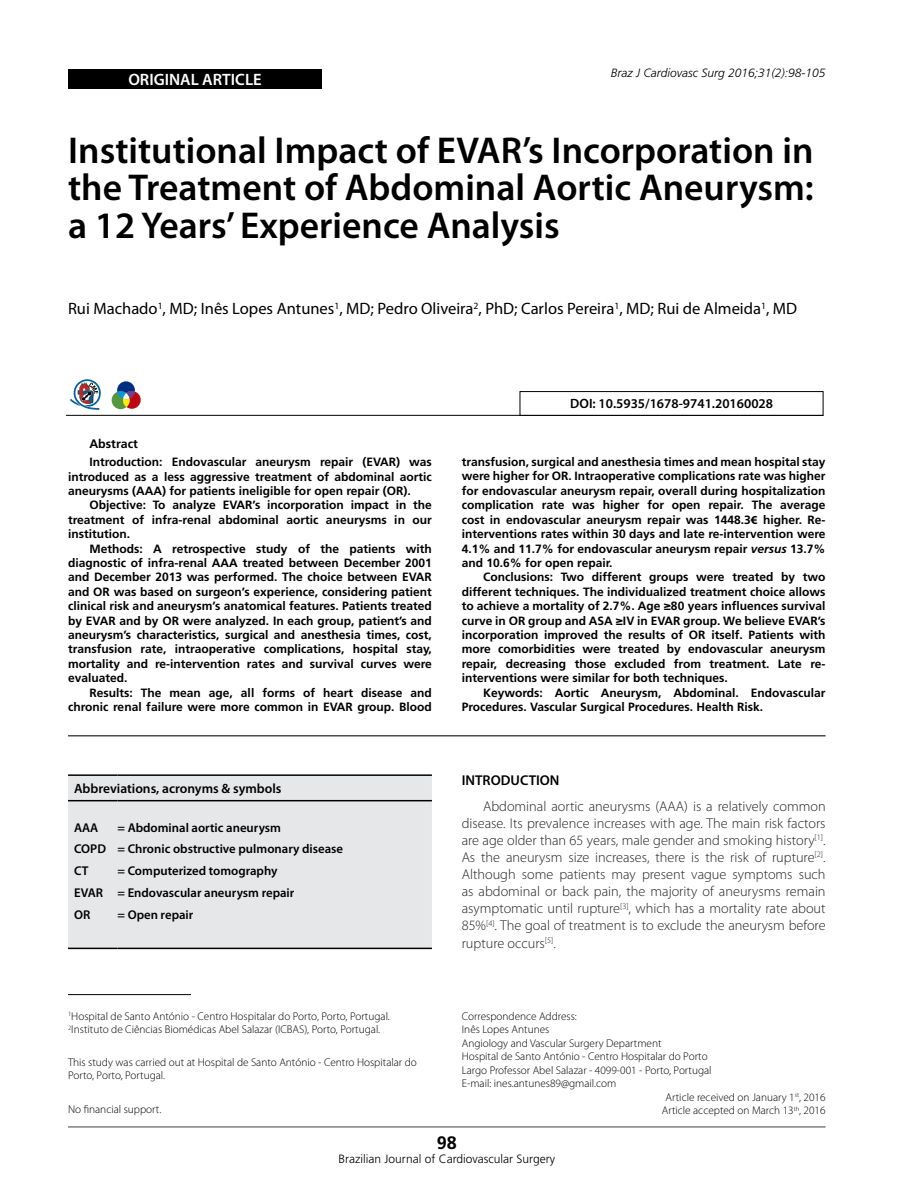
<style>
.page{position:relative;width:915px;height:1191px;background:#fff}
.page>*{position:absolute;margin:0;border:0;box-sizing:border-box;transform-origin:0 0}
.t1{font:600 37.5px/37.5px "Myriad Pro";color:#000;text-align:justify}
.t2{font:700 18px "Frutiger";color:#000}
.t3{font:16.5px "Myriad Pro";color:#000}
.t4{font:600 16.5px "Myriad Pro";color:#fff}
.t5{font:300 14.25px/17.1px "Myriad Pro";color:#222;text-align:justify}
.t6{font:600 14.25px "Myriad Pro";color:#000}
.t7{font:600 13.5px "Myriad Pro";color:#000}
.t8{font:600 12.75px/21.9px "Myriad Pro";color:#000}
.t9{font:700 12.3px "Frutiger";color:#000}
.t10{font:700 12px/14.4px "Frutiger";color:#000;text-align:justify}
.t11{font:300 12px "Frutiger";color:#000}
.t12{font:italic 300 12px "Frutiger";color:#000}
.t13{font:300 11.25px/13.5px "Myriad Pro";color:#000}
.s1{font-family:"Myriad Pro";font-size:12.3px}
.s2{font-style:italic}
.s3{font-family:"Helvetica"}
</style>
<div class="page">
<hr style="left:68px;top:1126px;width:757px;height:1px;background:#414042">
<hr style="left:68px;top:735px;width:757px;height:1px;background:#000">
<div style="left:68px;top:776px;width:364px;height:171px;background:#e6e7e8"></div>
<hr style="left:68px;top:774px;width:49px;height:2px;background:#000">
<hr style="left:117px;top:774px;width:315px;height:2px;background:#000">
<hr style="left:68px;top:800px;width:49px;height:1px;background:#000">
<hr style="left:117px;top:800px;width:315px;height:1px;background:#000">
<hr style="left:68px;top:947px;width:49px;height:2px;background:#000">
<hr style="left:117px;top:947px;width:315px;height:2px;background:#000">
<hr style="left:66px;top:415px;width:757px;height:1px;background:#000">
<div style="left:519px;top:391px;width:304px;height:25px;border:1px solid #000"></div>
<hr style="left:68px;top:994px;width:123px;height:1px;background:#000">
<svg style="left:112px;top:381px;width:29px;height:28px"></svg>
<svg style="left:70px;top:379px;width:31px;height:31px"></svg>
<img style="left:78px;top:383px;width:15px;height:21px">
<div style="left:68px;top:69px;width:254px;height:20px;background:#000"></div>
<h3 class="t4" style="left:128px;top:70px;width:135px">ORIGINAL ARTICLE</h3>
<p class="t12" style="left:610px;top:66px;width:216px">Braz J Cardiovasc Surg 2016;31(2):98-105</p>
<h1 class="t1" style="left:68px;top:132px;width:747px">Institutional Impact of EVAR’s Incorporation in the Treatment of Abdominal Aortic Aneurysm: a 12 Years’ Experience Analysis</h1>
<h3 class="t3" style="left:68px;top:299px;width:730px">Rui Machado<sup>1</sup>, MD; Inês Lopes Antunes<sup>1</sup>, MD; Pedro Oliveira<sup>2</sup>, PhD; Carlos Pereira<sup>1</sup>, MD; Rui de Almeida<sup>1</sup>, MD</h3>
<p class="t9" style="left:89px;top:436px;width:50px">Abstract</p>
<p class="t10" style="left:68px;top:455px;width:365px;text-indent:21px">Introduction: Endovascular aneurysm repair (EVAR) was introduced as a less aggressive treatment of abdominal aortic aneurysms (AAA) for patients ineligible for open repair (OR).</p>
<p class="t10" style="left:68px;top:498px;width:365px;text-indent:21px">Objective: To analyze EVAR’s incorporation impact in the treatment of infra-renal abdominal aortic aneurysms in our institution.</p>
<p class="t10" style="left:68px;top:541px;width:365px;text-indent:21px">Methods: A retrospective study of the patients with diagnostic of infra-renal AAA treated between December 2001 and December 2013 was performed. The choice between EVAR and OR was based on surgeon’s experience, considering patient clinical risk and aneurysm’s anatomical features. Patients treated by EVAR and by OR were analyzed. In each group, patient’s and aneurysm’s characteristics, surgical and anesthesia times, cost, transfusion rate, intraoperative complications, hospital stay, mortality and re-intervention rates and survival curves were evaluated.</p>
<p class="t10" style="left:68px;top:685px;width:365px;text-align:right">Results: The mean age, all forms of heart disease and chronic renal failure were more common in EVAR group. Blood</p>
<p class="t7" style="left:74px;top:781px;width:209px">Abbreviations, acronyms &amp; symbols</p>
<p class="t8" style="left:74px;top:816px;width:33px">AAA<br>COPD<br>CT<br>EVAR<br>OR</p>
<p class="t8" style="left:117px;top:816px;width:227px">= Abdominal aortic aneurysm<br>= Chronic obstructive pulmonary disease = Computerized tomography<br>= Endovascular aneurysm repair<br>= Open repair</p>
<p class="t13" style="left:68px;top:1009px;width:323px"><sup>1</sup>Hospital de Santo António - Centro Hospitalar do Porto, Porto, Portugal.<br><sup>2</sup>Instituto de Ciências Biomédicas Abel Salazar (ICBAS), Porto, Portugal.</p>
<p class="t13" style="left:68px;top:1055px;width:350px">This study was carried out at Hospital de Santo António - Centro Hospitalar do<br>Porto, Porto, Portugal.</p>
<p class="t13" style="left:68px;top:1102px;width:95px">No financial support.</p>
<p class="t7" style="left:570px;top:396px;width:204px">DOI: 10.5935/1678-9741.20160028</p>
<p class="t10" style="left:461px;top:454px;width:365px">transfusion, surgical and anesthesia times and mean hospital stay were higher for OR. Intraoperative complications rate was higher for endovascular aneurysm repair, overall during hospitalization complication rate was higher for open repair. The average cost in endovascular aneurysm repair was 1448.3<span class="s1">€</span> higher. Re&shy;interventions rates within 30 days and late re-intervention were 4.1% and 11.7% for endovascular aneurysm repair <span class="s2">versus</span> 13.7% and 10.6% for open repair.</p>
<p class="t10" style="left:461px;top:570px;width:365px;text-indent:21px">Conclusions: Two different groups were treated by two different techniques. The individualized treatment choice allows to achieve a mortality of 2.7%. Age <span class="s3">≥</span>80 years influences survival curve in OR group and ASA <span class="s3">≥</span>IV in EVAR group. We believe EVAR’s incorporation improved the results of OR itself. Patients with more comorbidities were treated by endovascular aneurysm repair, decreasing those excluded from treatment. Late re&shy;interventions were similar for both techniques.</p>
<p class="t10" style="left:461px;top:685px;width:365px;text-indent:21px">Keywords: Aortic Aneurysm, Abdominal. Endovascular<br>Procedures. Vascular Surgical Procedures. Health Risk.</p>
<p class="t6" style="left:461px;top:772px;width:99px">INTRODUCTION</p>
<p class="t5" style="left:461px;top:797px;width:365px;text-indent:21px">Abdominal aortic aneurysms (AAA) is a relatively common disease. Its prevalence increases with age. The main risk factors are age older than 65 years, male gender and smoking history<sup>[1]</sup>.<br>As the aneurysm size increases, there is the risk of rupture<sup>[2]</sup>.<br>Although some patients may present vague symptoms such as abdominal or back pain, the majority of aneurysms remain asymptomatic until rupture<sup>[3]</sup>, which has a mortality rate about 85%<sup>[4]</sup>. The goal of treatment is to exclude the aneurysm before rupture occurs<sup>[5]</sup>.</p>
<p class="t13" style="left:461px;top:1009px;width:117px">Correspondence Address:</p>
<p class="t13" style="left:461px;top:1023px;width:89px">Inês Lopes Antunes</p>
<p class="t13" style="left:461px;top:1036px;width:201px">Angiology and Vascular Surgery Department</p>
<p class="t13" style="left:461px;top:1050px;width:247px">Hospital de Santo António - Centro Hospitalar do Porto</p>
<p class="t13" style="left:461px;top:1063px;width:251px">Largo Professor Abel Salazar - 4099-001 - Porto, Portugal</p>
<p class="t13" style="left:461px;top:1077px;width:156px">E-mail: ines.antunes89@gmail.com</p>
<p class="t13" style="left:665px;top:1090px;width:161px">Article received on January 1<sup>st</sup>, 2016</p>
<p class="t13" style="left:661px;top:1104px;width:165px">Article accepted on March 13<sup>th</sup>, 2016</p>
<h2 class="t2" style="left:436px;top:1132px;width:22px">98</h2>
<p class="t11" style="left:338px;top:1152px;width:218px">Brazilian Journal of Cardiovascular Surgery</p>
</div>
